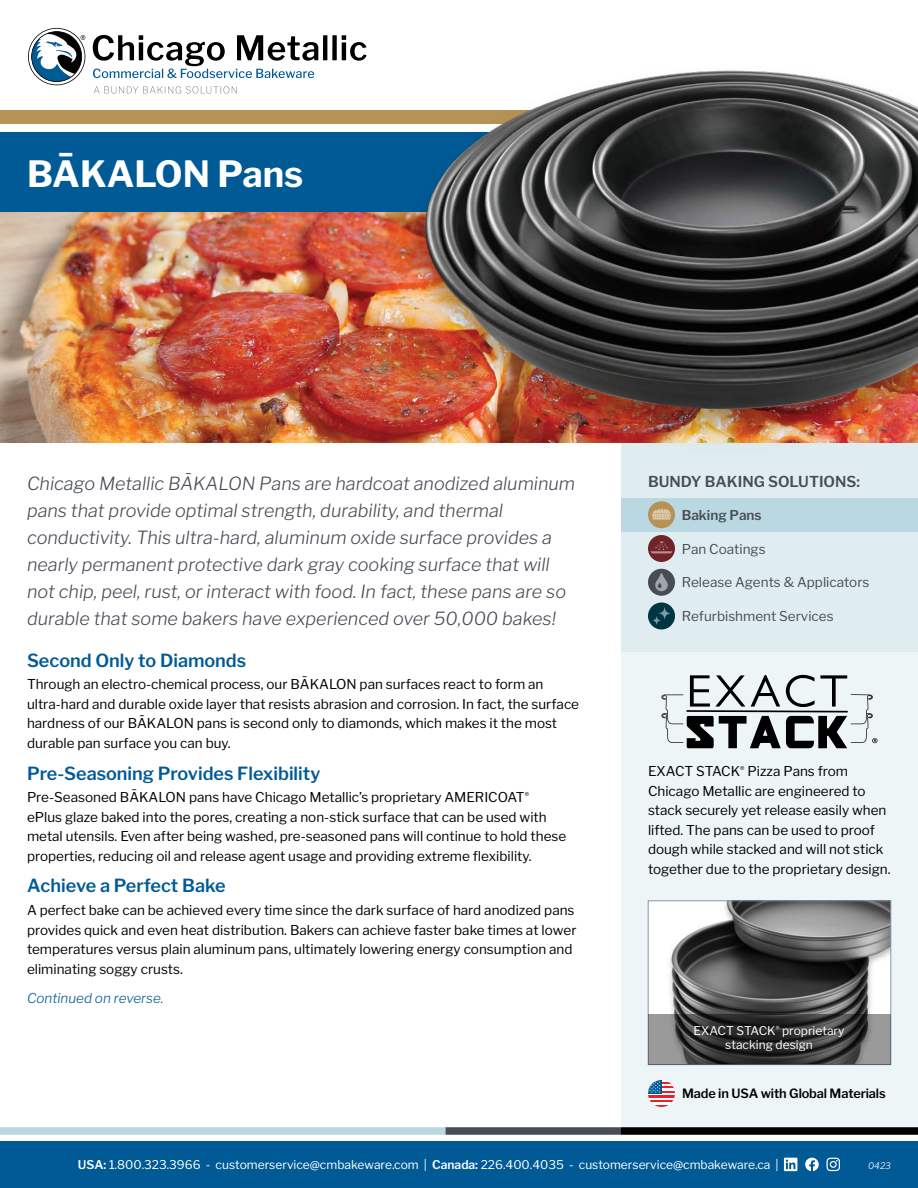
<style>
.page{position:relative;width:918px;height:1188px;background:#fff}
.page>*{position:absolute;margin:0;border:0;box-sizing:border-box;transform-origin:0 0}
.Product_Name{font:700 36px "Libre Franklin";color:#fff}
.Quick_Description{font:italic 300 18px/27px "Libre Franklin";color:#474c55}
.t1{font:600 18px "Libre Franklin";color:#005a96}
.t2{font:600 15px "Libre Franklin";color:#474c55}
.Body_Copy{font:13.5px/19.5px "Libre Franklin";color:#000}
.Table_Spacing{font:13.5px/19.5px "Libre Franklin";color:#000}
.t3{font:13.5px "Libre Franklin";color:#474c55}
.Body_Copy-2{font:italic 300 13.5px "Libre Franklin";color:#005a96}
.t4{font:600 13.5px "Libre Franklin";color:#474c55}
.Table_Spacing-2{font:600 12.75px "Libre Franklin";letter-spacing:-.01em;color:#000}
.Table_Spacing-3{font:12px/14.4px "Libre Franklin";color:#fff;text-align:center}
.Date_Code{font:italic 300 9px "Libre Franklin";color:#fff}
.s1{font-weight:600}
</style>
<div class="page">
<div style="left:621px;top:442px;width:297px;height:685px;background:#eef5f6"></div>
<div style="left:0;top:111px;width:918px;height:13px;background:#b79257"></div>
<div style="left:0;top:132px;width:918px;height:81px;background:#005a96"></div>
<svg style="left:94px;top:86px;width:143px;height:8px"></svg>
<svg style="left:28px;top:28px;width:57px;height:57px"></svg>
<svg style="left:93px;top:35px;width:274px;height:43px"></svg>
<div style="left:0;top:1141px;width:918px;height:47px;background:#005a96"></div>
<div style="left:0;top:1127px;width:446px;height:8px;background:#bad8e1"></div>
<div style="left:446px;top:1127px;width:175px;height:8px;background:#474c55"></div>
<div style="left:621px;top:1127px;width:297px;height:8px;background:#000"></div>
<div style="left:621px;top:442px;width:297px;height:209px;background:#e0edf0"></div>
<div style="left:621px;top:498px;width:297px;height:34px;background:#bad8e1"></div>
<div style="left:648px;top:501px;width:27px;height:27px;background:#b79257;border-radius:50%"></div>
<svg style="left:652px;top:509px;width:19px;height:11px"></svg>
<div style="left:648px;top:535px;width:27px;height:27px;background:#702328;border-radius:50%"></div>
<svg style="left:651px;top:541px;width:21px;height:12px"></svg>
<div style="left:648px;top:569px;width:27px;height:27px;background:#474c55;border-radius:50%"></div>
<svg style="left:655px;top:573px;width:13px;height:18px"></svg>
<div style="left:648px;top:602px;width:27px;height:27px;background:#003644;border-radius:50%"></div>
<svg style="left:658px;top:607px;width:13px;height:13px"></svg>
<svg style="left:652px;top:616px;width:9px;height:9px"></svg>
<svg style="left:784px;top:1158px;width:13px;height:13px"></svg>
<svg style="left:805px;top:1158px;width:14px;height:13px"></svg>
<svg style="left:827px;top:1158px;width:13px;height:13px"></svg>
<img style="left:0;top:213px;width:392px;height:229px">
<img style="left:392px;top:70px;width:526px;height:373px">
<svg style="left:662px;top:675px;width:215px;height:73px"></svg>
<div style="left:648px;top:901px;width:243px;height:164px;background:#fff"></div>
<img style="left:670px;top:903px;width:219px;height:111px">
<div style="left:648px;top:901px;width:243px;height:164px;border:1px solid #92959d"></div>
<svg style="left:648px;top:1014px;width:243px;height:51px;background:#494949"></svg>
<hr style="left:648px;top:1080px;width:27px;height:2px;background:#fff">
<hr style="left:648px;top:1082px;width:27px;height:2px;background:#eb212a">
<hr style="left:648px;top:1084px;width:27px;height:3px;background:#fff">
<hr style="left:648px;top:1087px;width:27px;height:2px;background:#eb212a">
<hr style="left:648px;top:1089px;width:27px;height:2px;background:#fff">
<hr style="left:648px;top:1091px;width:27px;height:2px;background:#eb212a">
<hr style="left:648px;top:1093px;width:27px;height:3px;background:#fff">
<hr style="left:648px;top:1096px;width:27px;height:2px;background:#eb212a">
<hr style="left:648px;top:1098px;width:27px;height:2px;background:#fff">
<hr style="left:648px;top:1100px;width:27px;height:3px;background:#eb212a">
<hr style="left:648px;top:1103px;width:27px;height:2px;background:#fff">
<hr style="left:648px;top:1105px;width:27px;height:2px;background:#eb212a">
<svg style="left:660px;top:1080px;width:1px;height:13px"></svg>
<svg style="left:648px;top:1080px;width:12px;height:13px"></svg>
<p class="Product_Name" style="left:27px;top:152px;width:278px">BĀKALON Pans</p>
<p class="Quick_Description" style="left:27px;top:470px;width:550px">Chicago Metallic BĀKALON Pans are hardcoat anodized aluminum pans that provide optimal strength, durability, and thermal conductivity. This ultra-hard, aluminum oxide surface provides a nearly permanent protective dark gray cooking surface that will not chip, peel, rust, or interact with food. In fact, these pans are so durable that some bakers have experienced over 50,000 bakes!</p>
<h2 class="t1" style="left:27px;top:649px;width:221px">Second Only to Diamonds</h2>
<p class="Body_Copy" style="left:27px;top:675px;width:554px">Through an electro-chemical process, our BĀKALON pan surfaces react to form an ultra-hard and durable oxide layer that resists abrasion and corrosion. In fact, the surface hardness of our BĀKALON pans is second only to diamonds, which makes it the most durable pan surface you can buy.</p>
<h2 class="t1" style="left:27px;top:762px;width:295px">Pre-Seasoning Provides Flexibility</h2>
<p class="Body_Copy" style="left:27px;top:788px;width:541px">Pre-Seasoned BĀKALON pans have Chicago Metallic’s proprietary AMERICOAT<sup>® </sup>ePlus glaze baked into the pores, creating a non-stick surface that can be used with metal utensils. Even after being washed, pre-seasoned pans will continue to hold these properties, reducing oil and release agent usage and providing extreme flexibility.</p>
<h2 class="t1" style="left:27px;top:875px;width:200px">Achieve a Perfect Bake</h2>
<p class="Body_Copy" style="left:27px;top:900px;width:551px">A perfect bake can be achieved every time since the dark surface of hard anodized pans provides quick and even heat distribution. Bakers can achieve faster bake times at lower temperatures versus plain aluminum pans, ultimately lowering energy consumption and eliminating soggy crusts.</p>
<p class="Body_Copy-2" style="left:27px;top:990px;width:138px">Continued on reverse.</p>
<p class="t2" style="left:648px;top:473px;width:214px">BUNDY BAKING SOLUTIONS:</p>
<p class="t4" style="left:682px;top:507px;width:81px">Baking Pans</p>
<p class="t3" style="left:682px;top:540px;width:85px">Pan Coatings</p>
<p class="t3" style="left:682px;top:574px;width:189px">Release Agents &amp; Applicators</p>
<p class="t3" style="left:682px;top:608px;width:153px">Refurbishment Services</p>
<p class="Table_Spacing" style="left:648px;top:761px;width:244px">EXACT STACK<sup>®</sup> Pizza Pans from Chicago Metallic are engineered to stack securely yet release easily when lifted. The pans can be used to proof dough while stacked and will not stick together due to the proprietary design.</p>
<p class="Table_Spacing-3" style="left:694px;top:1023px;width:152px">EXACT STACK<sup>®</sup> proprietary stacking design</p>
<p class="Table_Spacing-2" style="left:682px;top:1086px;width:205px">Made in USA with Global Materials</p>
<p class="Table_Spacing-3" style="left:78px;top:1158px;width:702px"><span class="s1">USA:</span> 1.800.323.3966 - customerservice@cmbakeware.com | <span class="s1">Canada:</span> 226.400.4035 - customerservice@cmbakeware.ca |</p>
<p class="Date_Code" style="left:868px;top:1161px;width:24px">0423</p>
<p class="Date_Code" style="left:862px;top:1161px;width:29px">MMYY</p>
</div>
